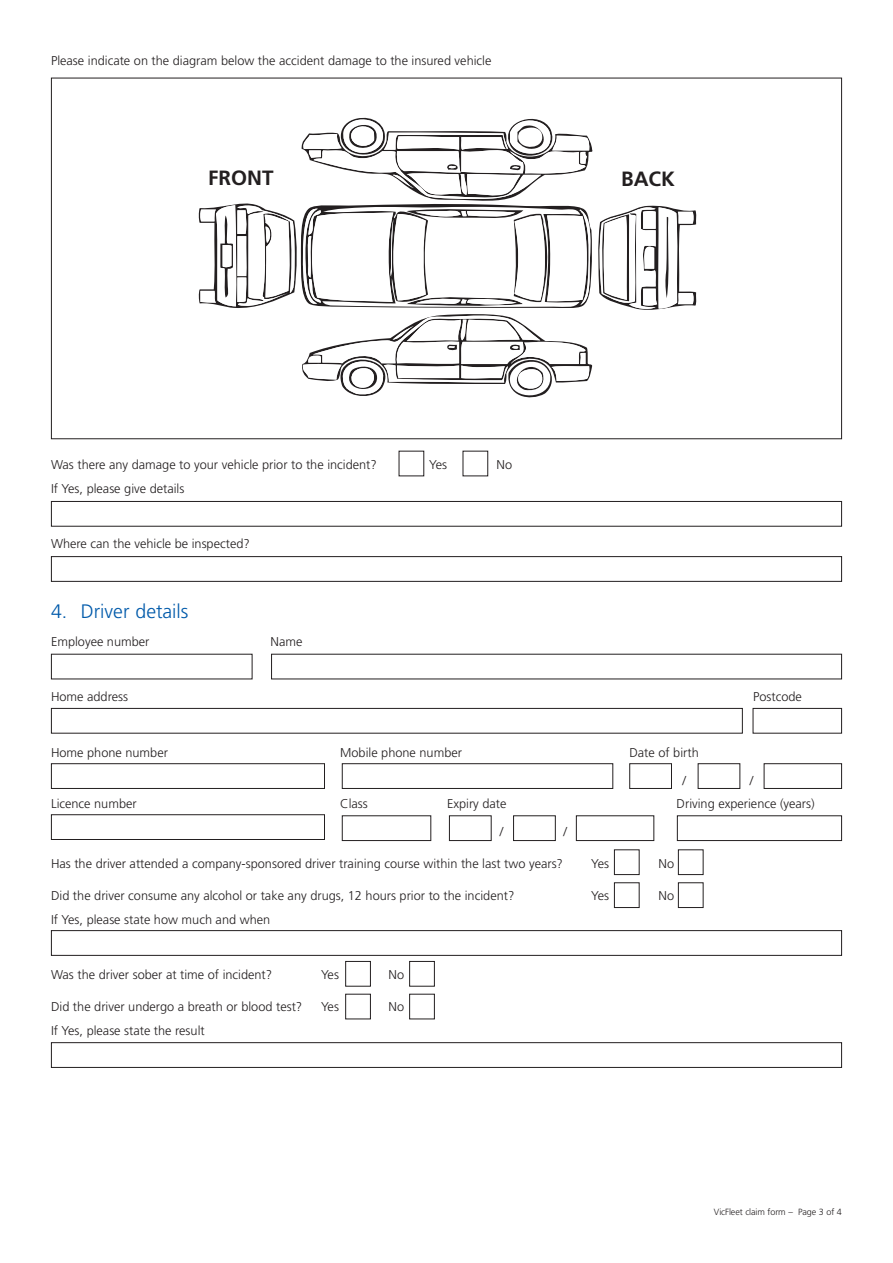
<style>
.page{position:relative;width:893px;height:1263px;background:#fff}
.page>*{position:absolute;margin:0;border:0;box-sizing:border-box;transform-origin:0 0}
.t1{font:700 20.7px "Frutiger";color:#231f20}
.t2{font:300 19.5px "Frutiger";color:#015aaa}
.t3{font:300 12.75px/27.8px "Frutiger";color:#231f20}
.t4{font:300 9px "Frutiger";letter-spacing:-.01em;color:#231f20}
</style>
<div class="page">
<div style="left:51px;top:501px;width:791px;height:26px;border:1px solid #231f20"></div>
<div style="left:51px;top:556px;width:791px;height:26px;border:1px solid #231f20"></div>
<div style="left:51px;top:763px;width:274px;height:26px;border:1px solid #231f20"></div>
<div style="left:51px;top:814px;width:274px;height:26px;border:1px solid #231f20"></div>
<div style="left:342px;top:763px;width:271px;height:26px;border:1px solid #231f20"></div>
<div style="left:342px;top:815px;width:89px;height:26px;border:1px solid #231f20"></div>
<div style="left:51px;top:708px;width:692px;height:25px;border:1px solid #231f20"></div>
<div style="left:753px;top:708px;width:89px;height:25px;border:1px solid #231f20"></div>
<div style="left:629px;top:763px;width:43px;height:26px;border:1px solid #231f20"></div>
<div style="left:449px;top:815px;width:43px;height:26px;border:1px solid #231f20"></div>
<div style="left:764px;top:763px;width:78px;height:26px;border:1px solid #231f20"></div>
<div style="left:576px;top:815px;width:78px;height:26px;border:1px solid #231f20"></div>
<div style="left:677px;top:815px;width:165px;height:26px;border:1px solid #231f20"></div>
<div style="left:698px;top:763px;width:42px;height:26px;border:1px solid #231f20"></div>
<div style="left:513px;top:815px;width:43px;height:26px;border:1px solid #231f20"></div>
<div style="left:614px;top:849px;width:25px;height:26px;border:1px solid #231f20"></div>
<div style="left:678px;top:849px;width:25px;height:26px;border:1px solid #231f20"></div>
<div style="left:614px;top:882px;width:25px;height:26px;border:1px solid #231f20"></div>
<div style="left:678px;top:882px;width:25px;height:26px;border:1px solid #231f20"></div>
<div style="left:345px;top:961px;width:26px;height:25px;border:1px solid #231f20"></div>
<div style="left:409px;top:961px;width:26px;height:25px;border:1px solid #231f20"></div>
<div style="left:345px;top:994px;width:26px;height:25px;border:1px solid #231f20"></div>
<div style="left:409px;top:994px;width:26px;height:25px;border:1px solid #231f20"></div>
<div style="left:51px;top:930px;width:791px;height:26px;border:1px solid #231f20"></div>
<div style="left:51px;top:1042px;width:791px;height:26px;border:1px solid #231f20"></div>
<svg style="left:199px;top:118px;width:497px;height:279px"></svg>
<p class="t3" style="left:51px;top:47px;width:442px">Please indicate on the diagram below the accident damage to the insured vehicle</p>
<h1 class="t1" style="left:208px;top:165px;width:67px">FRONT</h1>
<h1 class="t1" style="left:621px;top:166px;width:55px">BACK</h1>
<p class="t3" style="left:51px;top:451px;width:327px">Was there any damage to your vehicle prior to the incident?</p>
<p class="t3" style="left:429px;top:451px;width:19px">Yes</p>
<p class="t3" style="left:497px;top:451px;width:17px">No</p>
<p class="t3" style="left:51px;top:474px;width:135px">If Yes, please give details</p>
<p class="t3" style="left:51px;top:530px;width:200px">Where can the vehicle be inspected?</p>
<h2 class="t2" style="left:51px;top:600px;width:139px">4. Driver details</h2>
<p class="t3" style="left:51px;top:628px;width:100px">Employee number</p>
<p class="t3" style="left:271px;top:628px;width:33px">Name</p>
<p class="t3" style="left:51px;top:683px;width:78px">Home address</p>
<p class="t3" style="left:753px;top:683px;width:50px">Postcode</p>
<p class="t3" style="left:51px;top:739px;width:118px">Home phone number</p>
<p class="t3" style="left:340px;top:739px;width:123px">Mobile phone number</p>
<p class="t3" style="left:682px;top:739px;width:18px;text-indent:-53px">Date of birth /</p>
<p class="t3" style="left:750px;top:766px;width:5px">/</p>
<p class="t3" style="left:51px;top:790px;width:87px">Licence number</p>
<p class="t3" style="left:340px;top:790px;width:29px">Class</p>
<p class="t3" style="left:447px;top:790px;width:61px">Expiry date</p>
<p class="t3" style="left:677px;top:790px;width:140px">Driving experience (years)</p>
<p class="t3" style="left:500px;top:818px;width:5px">/</p>
<p class="t3" style="left:563px;top:818px;width:5px">/</p>
<p class="t3" style="left:51px;top:850px;width:513px">Has the driver attended a company-sponsored driver training course within the last two years?</p>
<p class="t3" style="left:591px;top:850px;width:19px">Yes</p>
<p class="t3" style="left:659px;top:850px;width:17px">No</p>
<p class="t3" style="left:51px;top:882px;width:465px">Did the driver consume any alcohol or take any drugs, 12 hours prior to the incident?</p>
<p class="t3" style="left:591px;top:882px;width:19px">Yes</p>
<p class="t3" style="left:659px;top:882px;width:17px">No</p>
<p class="t3" style="left:51px;top:905px;width:221px">If Yes, please state how much and when</p>
<p class="t3" style="left:51px;top:961px;width:223px">Was the driver sober at time of incident?</p>
<p class="t3" style="left:321px;top:961px;width:19px">Yes</p>
<p class="t3" style="left:389px;top:961px;width:17px">No</p>
<p class="t3" style="left:51px;top:993px;width:253px">Did the driver undergo a breath or blood test?</p>
<p class="t3" style="left:321px;top:993px;width:19px">Yes</p>
<p class="t3" style="left:389px;top:993px;width:17px">No</p>
<p class="t3" style="left:51px;top:1016px;width:155px">If Yes, please state the result</p>
<p class="t4" style="left:714px;top:1206px;width:130px">VicFleet claim form – Page 3 of 4</p>
</div>
